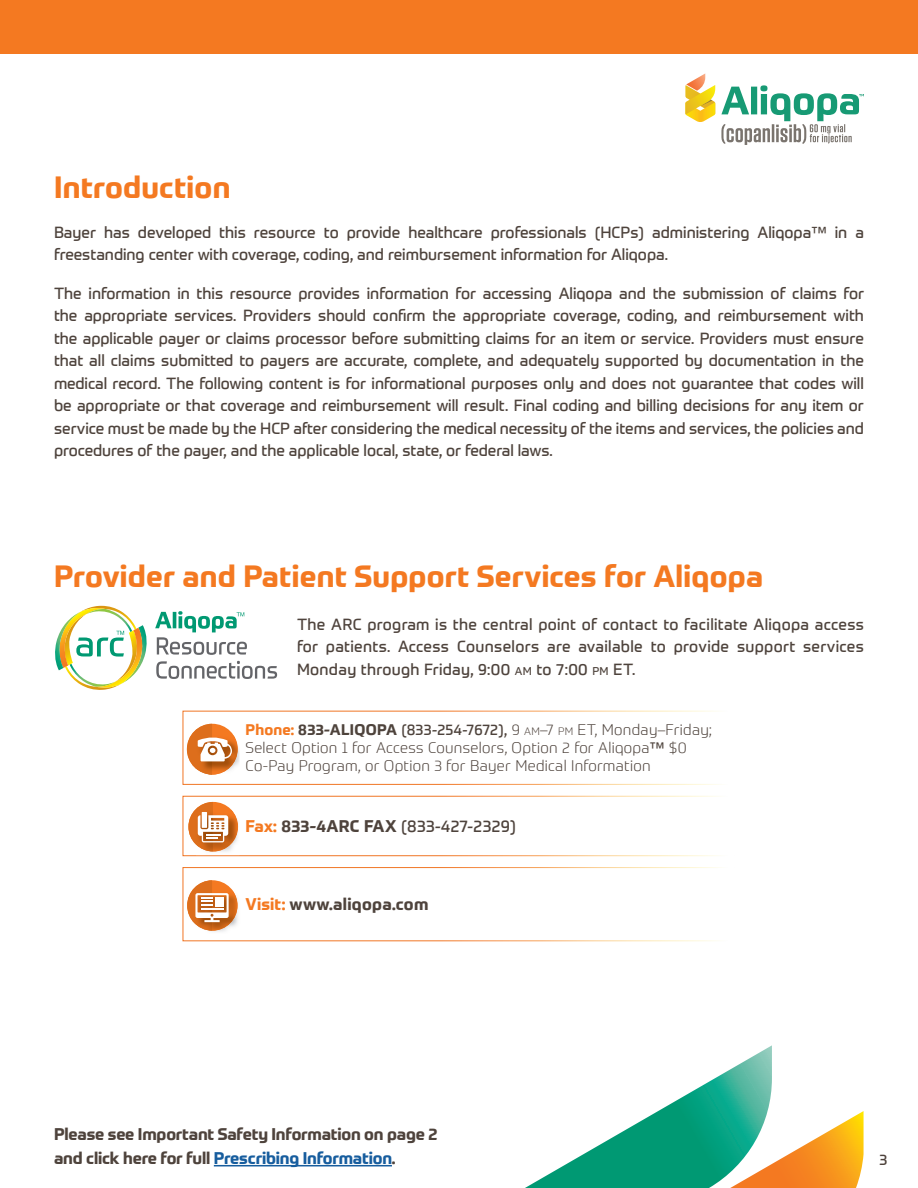
<style>
.page{position:relative;width:918px;height:1188px;background:#fff}
.page>*{position:absolute;margin:0;border:0;box-sizing:border-box;transform-origin:0 0}
.t1{font:700 30px "Prometo";letter-spacing:.01em;color:#f47921}
.t2{font:700 16.5px/24px "Prometo";letter-spacing:-.01em;color:#4e433c}
.t3{font:16.5px "Prometo";letter-spacing:.02em;color:#4e433c}
.t4{font:700 16.5px "Prometo";letter-spacing:.02em;color:#4e433c}
.t5{font:15.75px/22.5px "Prometo";color:#4e433c;text-align:justify}
.t6{font:300 15px/18px "Prometo";letter-spacing:.02em;color:#4e433c}
.t7{font:15px "Prometo";color:#4e433c}
.s1{font-family:"Meta Pro"}
.s2{font-size:10.95px}
.s3{font-weight:700;color:#f47921}
.s4{font-weight:700}
.s5{font-weight:400}
.s6{font-size:10.5px}
.s7{font-family:"Meta Pro";font-weight:400}
.s8{color:#f47921}
.s9{color:#175d9e}
</style>
<div class="page">
<div style="left:0;top:0;width:918px;height:54px;background:#f47921"></div>
<svg style="left:525px;top:1045px;width:339px;height:143px"></svg>
<hr style="left:214px;top:1165px;width:178px;height:1px;background:#175d9e">
<svg style="left:721px;top:85px;width:143px;height:60px"></svg>
<svg style="left:685px;top:73px;width:30px;height:49px"></svg>
<svg style="left:156px;top:661px;width:121px;height:18px"></svg>
<img style="left:55px;top:606px;width:92px;height:84px">
<svg style="left:155px;top:611px;width:92px;height:44px"></svg>
<div style="left:182px;top:867px;width:554px;height:74px;border:1px solid #fff"></div>
<img style="left:229px;top:891px;width:9px;height:36px">
<svg style="left:187px;top:880px;width:42px;height:51px"></svg>
<div style="left:182px;top:711px;width:554px;height:74px;border:1px solid #fff"></div>
<div style="left:182px;top:796px;width:554px;height:60px;border:1px solid #fff"></div>
<img style="left:196px;top:826px;width:44px;height:29px">
<img style="left:228px;top:810px;width:10px;height:42px">
<svg style="left:188px;top:802px;width:40px;height:50px"></svg>
<img style="left:238px;top:748px;width:2px;height:16px">
<img style="left:232px;top:736px;width:6px;height:32px">
<svg style="left:187px;top:724px;width:45px;height:51px"></svg>
<h1 class="t1" style="left:54px;top:169px;width:178px">Introduction</h1>
<p class="t5" style="left:54px;top:221px;width:812px">Bayer has developed this resource to provide healthcare professionals (HCPs) administering Aliqopa<span class="s1">™</span> in a freestanding center with coverage, coding, and reimbursement information for Aliqopa.</p>
<p class="t5" style="left:54px;top:282px;width:812px">The information in this resource provides information for accessing Aliqopa and the submission of claims for the appropriate services. Providers should confirm the appropriate coverage, coding, and reimbursement with the applicable payer or claims processor before submitting claims for an item or service. Providers must ensure that all claims submitted to payers are accurate, complete, and adequately supported by documentation in the medical record. The following content is for informational purposes only and does not guarantee that codes will be appropriate or that coverage and reimbursement will result. Final coding and billing decisions for any item or service must be made by the HCP after considering the medical necessity of the items and services, the policies and procedures of the payer, and the applicable local, state, or federal laws.</p>
<h1 class="t1" style="left:54px;top:558px;width:711px">Provider and Patient Support Services for Aliqopa</h1>
<p class="t5" style="left:297px;top:613px;width:569px">The ARC program is the central point of contact to facilitate Aliqopa access for patients. Access Counselors are available to provide support services Monday through Friday, 9:00 <span class="s2">AM</span> to 7:00 <span class="s2">PM</span> ET.</p>
<p class="t6" style="left:246px;top:721px;width:468px"><span class="s3">Phone:</span> <span class="s4">833-ALIQOPA</span> <span class="s5">(833-254-7672),</span> 9 <span class="s6">AM</span>–7 <span class="s6">PM</span> ET, Monday–Friday;<br>Select Option 1 for Access Counselors, Option 2 for Aliqopa<span class="s7">™</span> $0<br>Co-Pay Program, or Option 3 for Bayer Medical Information</p>
<p class="t3" style="left:246px;top:816px;width:272px"><span class="s3">Fax:</span> <span class="s4">833-4ARC FAX</span> (833-427-2329)</p>
<p class="t4" style="left:246px;top:894px;width:184px"><span class="s8">Visit:</span> www.aliqopa.com</p>
<p class="t2" style="left:54px;top:1122px;width:385px">Please see Important Safety Information on page 2 and click here for full <span class="s9">Prescribing Information</span>.</p>
<p class="t7" style="left:880px;top:1150px;width:9px">3</p>
</div>
